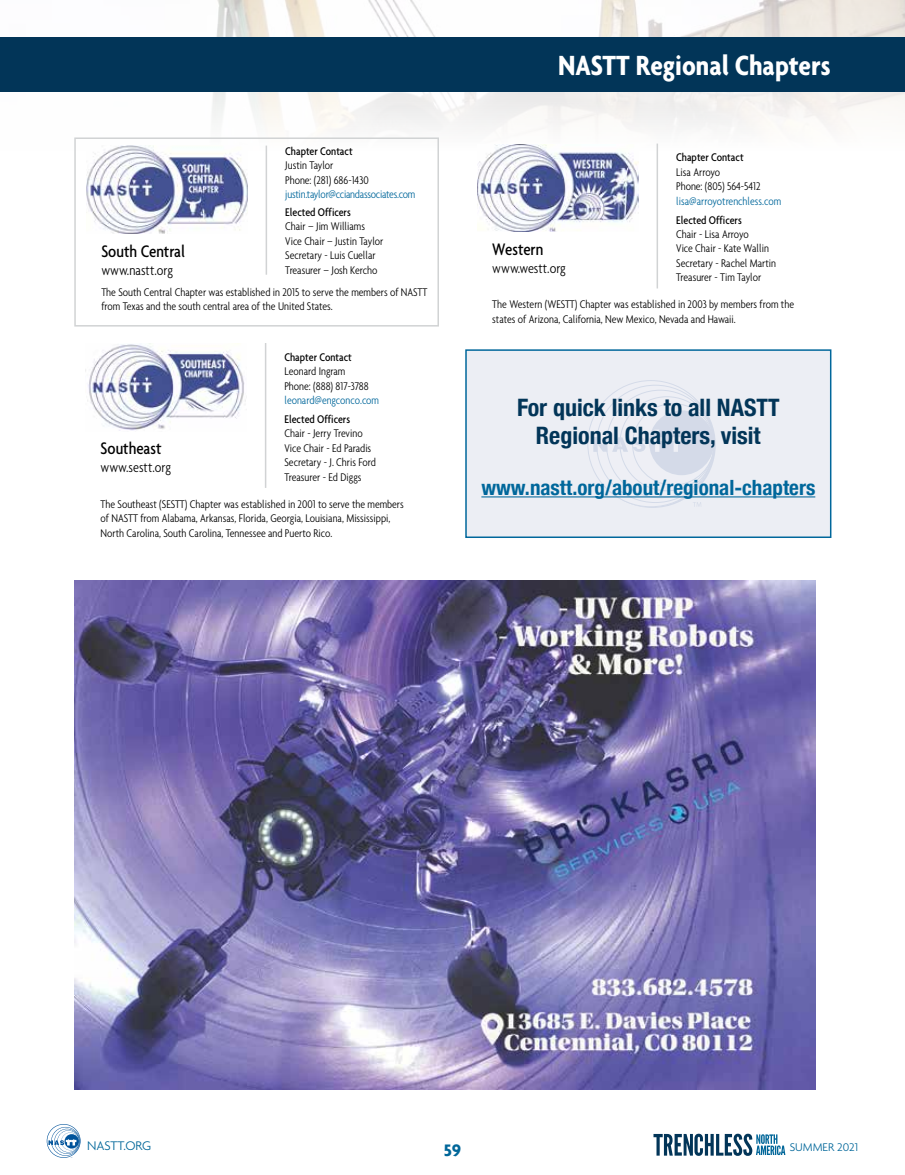
<style>
.page{position:relative;width:905px;height:1175px;background:#fff}
.page>*{position:absolute;margin:0;border:0;box-sizing:border-box;transform-origin:0 0}
.t1{font:700 condensed 30px "Agenda";color:#fff}
.t2{font:700 condensed 24px/28.8px "Helvetica Neue";color:#023558;text-align:center}
.t3{font:700 condensed 21px "Helvetica Neue";color:#00679b}
.t4{font:500 condensed 18px "Agenda";color:#000}
.t5{font:700 18px "Agenda";color:#069}
.t6{font:300 condensed 15px "Agenda";color:#000}
.t7{font:300 13.5px "Agenda";color:#069}
.t8{font:300 condensed 12px/14.4px "Agenda";color:#000}
.t9{font:500 condensed 12px "Agenda";color:#000}
.t10{font:300 condensed 12px "Agenda";letter-spacing:-.015em;color:#00679b}
.t11{font:300 12px "Agenda";color:#069}
</style>
<div class="page">
<img style="left:1px;top:0;width:903px;height:146px">
<div style="left:0;top:37px;width:904px;height:54px;background:#023558"></div>
<div style="left:74px;top:137px;width:365px;height:189px;border:2px solid #d1d3d4"></div>
<img style="left:86px;top:146px;width:161px;height:88px">
<hr style="left:265px;top:146px;width:2px;height:129px;background:#d1d3d4">
<img style="left:87px;top:343px;width:159px;height:88px">
<hr style="left:265px;top:343px;width:1px;height:145px;background:#d1d3d4">
<img style="left:477px;top:144px;width:161px;height:87px">
<hr style="left:656px;top:144px;width:2px;height:144px;background:#d1d3d4">
<div style="left:465px;top:349px;width:366px;height:189px;background:#eceef4;border:2px solid #00679b"></div>
<svg style="left:587px;top:380px;width:127px;height:127px"></svg>
<div style="left:649px;top:410px;width:65px;height:65px;background:#d4dae8;border-radius:50%"></div>
<svg style="left:593px;top:429px;width:89px;height:23px"></svg>
<svg style="left:693px;top:502px;width:8px;height:5px"></svg>
<hr style="left:481px;top:496px;width:334px;height:1px;background:#00679b">
<svg style="left:47px;top:1124px;width:34px;height:33px"></svg>
<svg style="left:653px;top:1133px;width:132px;height:22px"></svg>
<img style="left:74px;top:580px;width:741px;height:509px">
<p class="t9" style="left:285px;top:144px;width:69px">Chapter Contact</p>
<p class="t8" style="left:285px;top:158px;width:85px">Justin Taylor<br>Phone: (281) 686-1430</p>
<p class="t10" style="left:285px;top:187px;width:132px">justin.taylor@cciandassociates.com</p>
<p class="t9" style="left:285px;top:205px;width:67px">Elected Officers</p>
<p class="t8" style="left:285px;top:219px;width:100px">Chair – Jim Williams<br>Vice Chair – Justin Taylor<br>Secretary - Luis Cuellar<br>Treasurer – Josh Kercho</p>
<h3 class="t4" style="left:101px;top:241px;width:85px">South Central</h3>
<p class="t6" style="left:101px;top:262px;width:73px">www.nastt.org</p>
<p class="t8" style="left:101px;top:285px;width:327px">The South Central Chapter was established in 2015 to serve the members of NASTT from Texas and the south central area of the United States.</p>
<p class="t9" style="left:284px;top:350px;width:69px">Chapter Contact</p>
<p class="t8" style="left:284px;top:364px;width:86px">Leonard Ingram<br>Phone: (888) 817-3788</p>
<p class="t10" style="left:284px;top:393px;width:96px">leonard@engconco.com</p>
<p class="t9" style="left:284px;top:412px;width:67px">Elected Officers</p>
<p class="t8" style="left:284px;top:426px;width:93px">Chair - Jerry Trevino<br>Vice Chair - Ed Paradis<br>Secretary - J. Chris Ford<br>Treasurer - Ed Diggs</p>
<h3 class="t4" style="left:101px;top:438px;width:62px">Southeast</h3>
<p class="t6" style="left:101px;top:459px;width:72px">www.sestt.org</p>
<p class="t8" style="left:101px;top:496px;width:305px">The Southeast (SESTT) Chapter was established in 2001 to serve the members of NASTT from Alabama, Arkansas, Florida, Georgia, Louisiana, Mississippi,<br>North Carolina, South Carolina, Tennessee and Puerto Rico.</p>
<h1 class="t1" style="left:558px;top:47px;width:274px">NASTT Regional Chapters</h1>
<p class="t9" style="left:676px;top:151px;width:69px">Chapter Contact</p>
<p class="t8" style="left:676px;top:165px;width:86px">Lisa Arroyo<br>Phone: (805) 564-5412</p>
<p class="t10" style="left:676px;top:194px;width:106px">lisa@arroyotrenchless.com</p>
<p class="t9" style="left:676px;top:213px;width:67px">Elected Officers</p>
<p class="t8" style="left:676px;top:227px;width:101px">Chair - Lisa Arroyo<br>Vice Chair - Kate Wallin<br>Secretary - Rachel Martin<br>Treasurer - Tim Taylor</p>
<h3 class="t4" style="left:492px;top:239px;width:53px">Western</h3>
<p class="t6" style="left:492px;top:260px;width:75px">www.westt.org</p>
<p class="t8" style="left:492px;top:297px;width:303px">The Western (WESTT) Chapter was established in 2003 by members from the states of Arizona, California, New Mexico, Nevada and Hawaii.</p>
<h2 class="t2" style="left:517px;top:391px;width:264px">For quick links to all NASTT<br>Regional Chapters, visit</h2>
<h3 class="t3" style="left:481px;top:470px;width:335px">www.nastt.org/about/regional-chapters</h3>
<p class="t7" style="left:87px;top:1137px;width:66px">NASTT.ORG</p>
<h3 class="t5" style="left:444px;top:1139px;width:19px">59</h3>
<p class="t11" style="left:789px;top:1140px;width:70px">SUMMER 2021</p>
</div>
